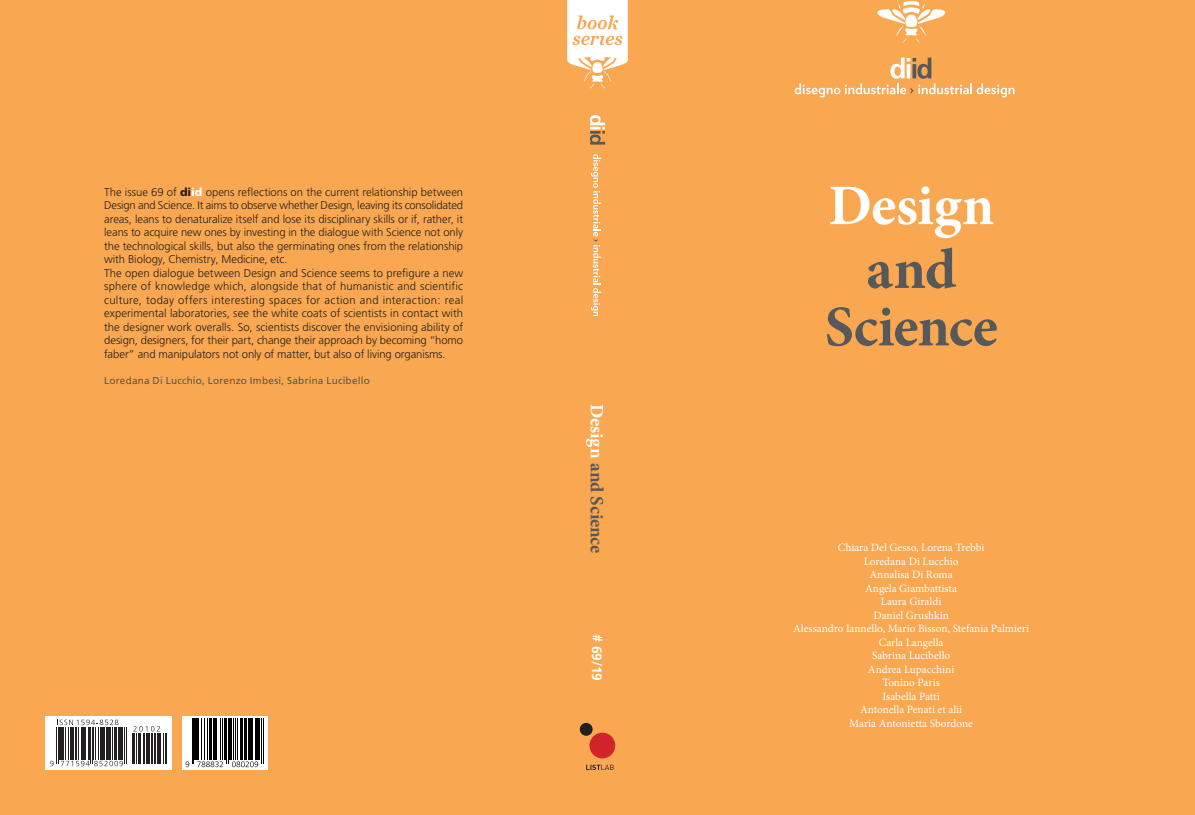
<style>
.page{position:relative;width:1195px;height:815px;background:#fff}
.page>*{position:absolute;margin:0;border:0;box-sizing:border-box;transform-origin:0 0}
.t1{font:700 57.5px/57.5px "Minion Pro";letter-spacing:-.01em;color:#57585a;text-align:center}
.t2{font:700 57.5px "Minion Pro";letter-spacing:-.01em;color:#fff}
.t3{font:700 18.75px "Minion Pro";letter-spacing:-.005em;color:#57585a}
.t4{font:700 13.62px "Frutiger";color:#fff}
.t5{font:300 11.25px/13.5px "Frutiger";color:#231f20}
.t6{font:11.25px/13.5px "Minion Pro";color:#fff;text-align:center}
.t7{font:10px "Frutiger";letter-spacing:.02em;color:#57585a}
.s1{font-weight:900}
.s2{font-weight:900;color:#fff}
.s3{color:#fff}
</style>
<div class="page">
<div style="left:0;top:0;width:1194px;height:815px;background:#f9a750"></div>
<div style="left:589px;top:733px;width:26px;height:25px;background:#d1232a;border-radius:50%"></div>
<div style="left:579px;top:723px;width:13px;height:13px;background:#231f20;border-radius:50%"></div>
<svg style="left:586px;top:765px;width:27px;height:5px"></svg>
<svg style="left:567px;top:0;width:61px;height:88px"></svg>
<svg style="left:794px;top:58px;width:220px;height:39px"></svg>
<svg style="left:877px;top:0;width:68px;height:43px"></svg>
<svg style="left:45px;top:716px;width:126px;height:54px;background:#dfdede"></svg>
<svg style="left:182px;top:716px;width:85px;height:54px;background:#d8d8d8"></svg>
<hr style="left:56px;top:727px;width:1px;height:36px;background:#231f20">
<hr style="left:58px;top:727px;width:1px;height:36px;background:#231f20">
<hr style="left:59px;top:727px;width:3px;height:32px;background:#231f20">
<hr style="left:62px;top:727px;width:2px;height:32px;background:#231f20">
<hr style="left:65px;top:727px;width:1px;height:32px;background:#231f20">
<hr style="left:68px;top:727px;width:1px;height:32px;background:#231f20">
<hr style="left:70px;top:727px;width:1px;height:32px;background:#231f20">
<hr style="left:73px;top:727px;width:1px;height:32px;background:#231f20">
<hr style="left:75px;top:727px;width:1px;height:32px;background:#231f20">
<hr style="left:79px;top:727px;width:1px;height:32px;background:#231f20">
<hr style="left:81px;top:727px;width:1px;height:32px;background:#231f20">
<hr style="left:82px;top:727px;width:2px;height:32px;background:#231f20">
<hr style="left:85px;top:727px;width:1px;height:32px;background:#231f20">
<hr style="left:88px;top:727px;width:2px;height:32px;background:#231f20">
<hr style="left:90px;top:727px;width:1px;height:36px;background:#231f20">
<hr style="left:92px;top:727px;width:1px;height:36px;background:#231f20">
<hr style="left:93px;top:727px;width:1px;height:32px;background:#231f20">
<hr style="left:96px;top:727px;width:1px;height:32px;background:#231f20">
<hr style="left:98px;top:727px;width:1px;height:32px;background:#231f20">
<hr style="left:101px;top:727px;width:2px;height:32px;background:#231f20">
<hr style="left:104px;top:727px;width:1px;height:32px;background:#231f20">
<hr style="left:106px;top:727px;width:1px;height:32px;background:#231f20">
<hr style="left:109px;top:727px;width:2px;height:32px;background:#231f20">
<hr style="left:112px;top:727px;width:1px;height:32px;background:#231f20">
<hr style="left:114px;top:727px;width:2px;height:32px;background:#231f20">
<hr style="left:118px;top:727px;width:1px;height:32px;background:#231f20">
<hr style="left:119px;top:727px;width:2px;height:32px;background:#231f20">
<hr style="left:122px;top:727px;width:1px;height:32px;background:#231f20">
<hr style="left:124px;top:727px;width:1px;height:36px;background:#231f20">
<hr style="left:126px;top:727px;width:1px;height:36px;background:#231f20">
<hr style="left:132px;top:733px;width:1px;height:30px;background:#231f20">
<hr style="left:133px;top:733px;width:2px;height:30px;background:#231f20">
<hr style="left:136px;top:733px;width:1px;height:30px;background:#231f20">
<hr style="left:138px;top:733px;width:2px;height:30px;background:#231f20">
<hr style="left:141px;top:733px;width:1px;height:30px;background:#231f20">
<hr style="left:143px;top:733px;width:2px;height:30px;background:#231f20">
<hr style="left:146px;top:733px;width:1px;height:30px;background:#231f20">
<hr style="left:147px;top:733px;width:1px;height:30px;background:#231f20">
<hr style="left:149px;top:733px;width:1px;height:30px;background:#231f20">
<hr style="left:152px;top:733px;width:1px;height:30px;background:#231f20">
<hr style="left:154px;top:733px;width:1px;height:30px;background:#231f20">
<hr style="left:155px;top:733px;width:1px;height:30px;background:#231f20">
<hr style="left:157px;top:733px;width:3px;height:30px;background:#231f20">
<hr style="left:160px;top:733px;width:1px;height:30px;background:#231f20">
<hr style="left:163px;top:733px;width:1px;height:30px;background:#231f20">
<hr style="left:165px;top:733px;width:1px;height:30px;background:#231f20">
<svg style="left:57px;top:720px;width:61px;height:5px"></svg>
<svg style="left:133px;top:726px;width:27px;height:5px"></svg>
<svg style="left:50px;top:761px;width:4px;height:5px"></svg>
<svg style="left:61px;top:761px;width:62px;height:5px"></svg>
<svg style="left:589px;top:115px;width:16px;height:30px"></svg>
<svg style="left:590px;top:154px;width:11px;height:162px"></svg>
<svg style="left:592px;top:634px;width:10px;height:8px"></svg>
<hr style="left:191px;top:719px;width:1px;height:45px;background:#000">
<hr style="left:193px;top:719px;width:1px;height:45px;background:#000">
<hr style="left:194px;top:719px;width:3px;height:41px;background:#000">
<hr style="left:198px;top:719px;width:1px;height:41px;background:#000">
<hr style="left:201px;top:719px;width:1px;height:41px;background:#000">
<hr style="left:204px;top:719px;width:1px;height:41px;background:#000">
<hr style="left:207px;top:719px;width:1px;height:41px;background:#000">
<hr style="left:209px;top:719px;width:1px;height:41px;background:#000">
<hr style="left:210px;top:719px;width:2px;height:41px;background:#000">
<hr style="left:213px;top:719px;width:2px;height:41px;background:#000">
<hr style="left:216px;top:719px;width:1px;height:41px;background:#000">
<hr style="left:220px;top:719px;width:1px;height:41px;background:#000">
<hr style="left:222px;top:719px;width:1px;height:41px;background:#000">
<hr style="left:224px;top:719px;width:2px;height:41px;background:#000">
<hr style="left:226px;top:719px;width:1px;height:45px;background:#000">
<hr style="left:228px;top:719px;width:1px;height:45px;background:#000">
<hr style="left:229px;top:719px;width:3px;height:41px;background:#000">
<hr style="left:233px;top:719px;width:1px;height:41px;background:#000">
<hr style="left:235px;top:719px;width:1px;height:41px;background:#000">
<hr style="left:237px;top:719px;width:1px;height:41px;background:#000">
<hr style="left:240px;top:719px;width:2px;height:41px;background:#000">
<hr style="left:244px;top:719px;width:1px;height:41px;background:#000">
<hr style="left:245px;top:719px;width:2px;height:41px;background:#000">
<hr style="left:248px;top:719px;width:1px;height:41px;background:#000">
<hr style="left:251px;top:719px;width:2px;height:41px;background:#000">
<hr style="left:254px;top:719px;width:1px;height:41px;background:#000">
<hr style="left:256px;top:719px;width:2px;height:41px;background:#000">
<hr style="left:259px;top:719px;width:1px;height:41px;background:#000">
<hr style="left:261px;top:719px;width:1px;height:45px;background:#000">
<hr style="left:263px;top:719px;width:1px;height:45px;background:#000">
<svg style="left:185px;top:761px;width:4px;height:6px"></svg>
<svg style="left:197px;top:761px;width:26px;height:6px"></svg>
<svg style="left:232px;top:761px;width:26px;height:6px"></svg>
<p class="t5" style="left:104px;top:185px;width:360px">The issue 69 of <span class="s1">di</span><span class="s2">id</span> opens reflections on the current relationship between Design and Science. It aims to observe whether Design, leaving its consolidated areas, leans to denaturalize itself and lose its disciplinary skills or if, rather, it leans to acquire new ones by investing in the dialogue with Science not only the technological skills, but also the germinating ones from the relationship with Biology, Chemistry, Medicine, etc.<br>The open dialogue between Design and Science seems to prefigure a new sphere of knowledge which, alongside that of humanistic and scientific culture, today offers interesting spaces for action and interaction: real experimental laboratories, see the white coats of scientists in contact with the designer work overalls. So, scientists discover the envisioning ability of design, designers, for their part, change their approach by becoming “homo faber” and manipulators not only of matter, but also of living organisms.</p>
<p class="t7" style="left:104px;top:374px;width:267px">Loredana Di Lucchio, Lorenzo Imbesi, Sabrina Lucibello</p>
<h2 class="t3" style="left:609px;top:404px;width:151px;rotate:90deg"><span class="s3">Design</span> and Science</h2>
<p class="t4" style="left:604px;top:646px;width:37px;rotate:90deg">69/19</p>
<h1 class="t2" style="left:828px;top:165px;width:168px">Design</h1>
<h1 class="t1" style="left:824px;top:240px;width:174px">and<br>Science</h1>
<p class="t6" style="left:793px;top:541px;width:237px">Chiara Del Gesso, Lorena Trebbi<br>Loredana Di Lucchio<br>Annalisa Di Roma<br>Angela Giambattista<br>Laura Giraldi<br>Daniel Grushkin<br>Alessandro Iannello, Mario Bisson, Stefania Palmieri<br>Carla Langella<br>Sabrina Lucibello<br>Andrea Lupacchini<br>Tonino Paris<br>Isabella Patti<br>Antonella Penati et alii<br>Maria Antonietta Sbordone</p>
</div>
